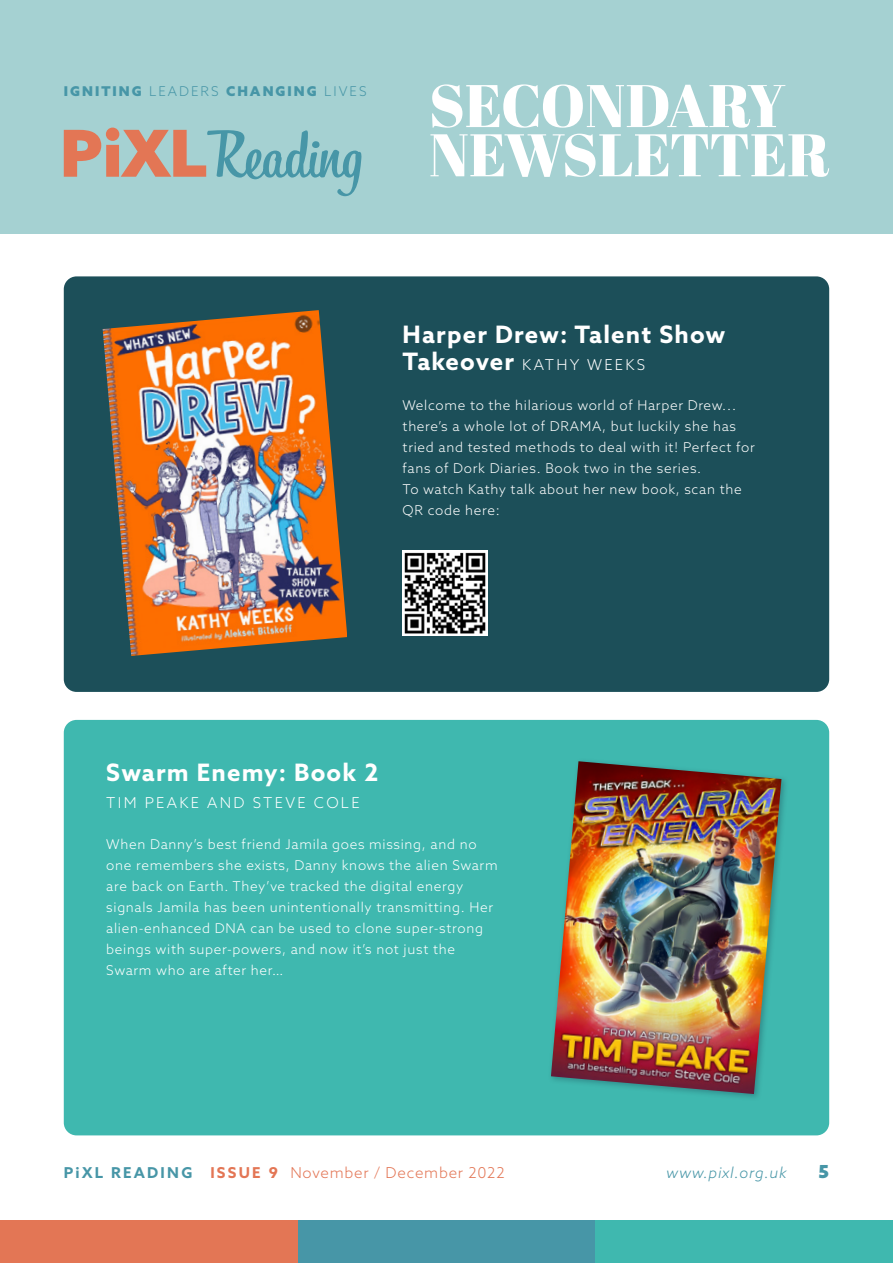
<style>
.page{position:relative;width:893px;height:1263px;background:#fff}
.page>*{position:absolute;margin:0;border:0;box-sizing:border-box;transform-origin:0 0}
.t1{font:700 24px "Azo Sans";letter-spacing:.05em;color:#fff}
.t2{font:900 18px "Azo Sans";color:#4796a7}
.t3{font:300 15px "Azo Sans";letter-spacing:.05em;color:#e37655}
.t4{font:300 15px "Azo Sans";letter-spacing:.15em;color:#fff}
.t5{font:italic 300 15px "Azo Sans";letter-spacing:.05em;color:#4796a7}
.t6{font:300 13.5px/21px "Azo Sans";letter-spacing:.05em;color:#fff}
.t7{font:900 13.5px "Azo Sans";letter-spacing:.15em;color:#4796a7}
.s1{font-weight:300}
.s2{font-weight:700;font-size:24px}
.s3{font-weight:700;color:#4796a7}
.s4{font-weight:700}
</style>
<div class="page">
<div style="left:595px;top:1220px;width:298px;height:43px;background:#3fb8af"></div>
<div style="left:298px;top:1220px;width:297px;height:43px;background:#4796a7"></div>
<div style="left:0;top:1220px;width:298px;height:43px;background:#e37655"></div>
<div style="left:0;top:0;width:893px;height:234px;background:#a5d1d2"></div>
<svg style="left:64px;top:128px;width:298px;height:68px"></svg>
<svg style="left:430px;top:134px;width:399px;height:43px"></svg>
<svg style="left:432px;top:84px;width:353px;height:44px"></svg>
<div style="left:64px;top:720px;width:765px;height:415px;background:#3fb8af;border-radius:13px"></div>
<div style="left:64px;top:276px;width:765px;height:416px;background:#1c4f59;border-radius:13px"></div>
<img style="left:103px;top:310px;width:244px;height:346px">
<img style="left:551px;top:761px;width:230px;height:333px">
<img style="left:403px;top:551px;width:85px;height:85px">
<p class="t7" style="left:64px;top:82px;width:304px">IGNITING <span class="s1">LEADERS</span> CHANGING <span class="s1">LIVES</span></p>
<h1 class="t1" style="left:403px;top:318px;width:324px">Harper Drew: Talent Show</h1>
<p class="t4" style="left:403px;top:355px;width:244px"><span class="s2">Takeover</span> KATHY WEEKS</p>
<p class="t6" style="left:403px;top:395px;width:354px">Welcome to the hilarious world of Harper Drew... there’s a whole lot of DRAMA, but luckily she has tried and tested methods to deal with it! Perfect for fans of Dork Diaries. Book two in the series.<br>To watch Kathy talk about her new book, scan the QR code here:</p>
<h1 class="t1" style="left:106px;top:757px;width:274px">Swarm Enemy: Book 2</h1>
<p class="t4" style="left:106px;top:793px;width:255px">TIM PEAKE AND STEVE COLE</p>
<p class="t6" style="left:106px;top:833px;width:393px">When Danny’s best friend Jamila goes missing, and no one remembers she exists, Danny knows the alien Swarm are back on Earth. They’ve tracked the digital energy signals Jamila has been unintentionally transmitting. Her alien-enhanced DNA can be used to clone super-strong beings with super-powers, and now it’s not just the Swarm who are after her…</p>
<p class="t3" style="left:64px;top:1163px;width:442px"><span class="s3">PiXL READING</span> <span class="s4">ISSUE 9</span> November / December 2022</p>
<p class="t5" style="left:666px;top:1163px;width:122px">www.pixl.org.uk</p>
<h2 class="t2" style="left:818px;top:1159px;width:12px">5</h2>
</div>
